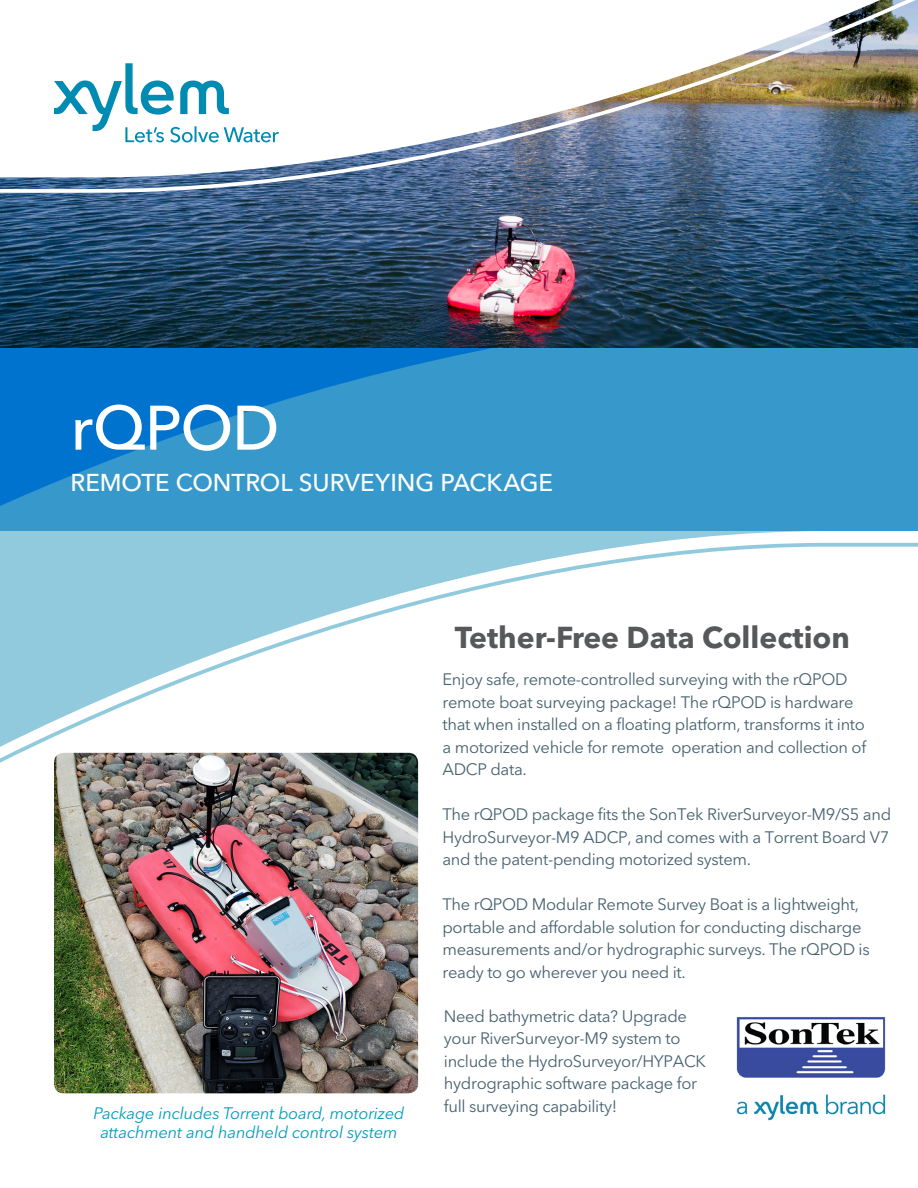
<style>
.page{position:relative;width:918px;height:1188px;background:#fff}
.page>*{position:absolute;margin:0;border:0;box-sizing:border-box;transform-origin:0 0}
.t1{font:500 62.25px "Avenir Next LT Pro";letter-spacing:-.015em;color:#fff}
.Body{font:700 30px "Avenir Next LT Pro";color:#57585a}
.Subtitle{font:500 24.15px "Avenir Next LT Pro";color:#fff}
.t2{font:16.5px/22.5px "Avenir Next LT Pro";letter-spacing:-.02em;color:#46616e}
.Body-2{font:italic 16.5px/18.9px "Avenir Next LT Pro";letter-spacing:-.01em;color:#009cbd;text-align:center}
</style>
<div class="page">
<svg style="left:0;top:348px;width:918px;height:195px;fill:#3799cb"></svg>
<svg style="left:0;top:543px;width:918px;height:371px"></svg>
<img style="left:0;top:195px;width:918px;height:153px">
<img style="left:0;top:0;width:918px;height:195px">
<svg style="left:54px;top:63px;width:225px;height:80px"></svg>
<img style="left:736px;top:1017px;width:150px;height:104px">
<img style="left:54px;top:753px;width:364px;height:340px">
<p class="t1" style="left:70px;top:390px;width:210px">rQPOD</p>
<p class="Subtitle" style="left:70px;top:468px;width:484px">REMOTE CONTROL SURVEYING PACKAGE</p>
<p class="Body" style="left:455px;top:619px;width:397px">Tether-Free Data Collection</p>
<p class="Body-2" style="left:94px;top:1104px;width:312px">Package includes Torrent board, motorized attachment and handheld control system</p>
<p class="t2" style="left:442px;top:668px;width:425px">Enjoy safe, remote-controlled surveying with the rQPOD remote boat surveying package! The rQPOD is hardware that when installed on a floating platform, transforms it into a motorized vehicle for remote operation and collection of ADCP data.</p>
<p class="t2" style="left:442px;top:803px;width:450px;text-align:justify">The rQPOD package fits the SonTek RiverSurveyor-M9/S5 and HydroSurveyor-M9 ADCP, and comes with a Torrent Board V7 and the patent-pending motorized system.</p>
<p class="t2" style="left:442px;top:893px;width:429px">The rQPOD Modular Remote Survey Boat is a lightweight, portable and affordable solution for conducting discharge measurements and/or hydrographic surveys. The rQPOD is ready to go wherever you need it.</p>
<p class="t2" style="left:444px;top:1005px;width:264px">Need bathymetric data? Upgrade your RiverSurveyor-M9 system to include the HydroSurveyor/HYPACK hydrographic software package for full surveying capability!</p>
</div>
